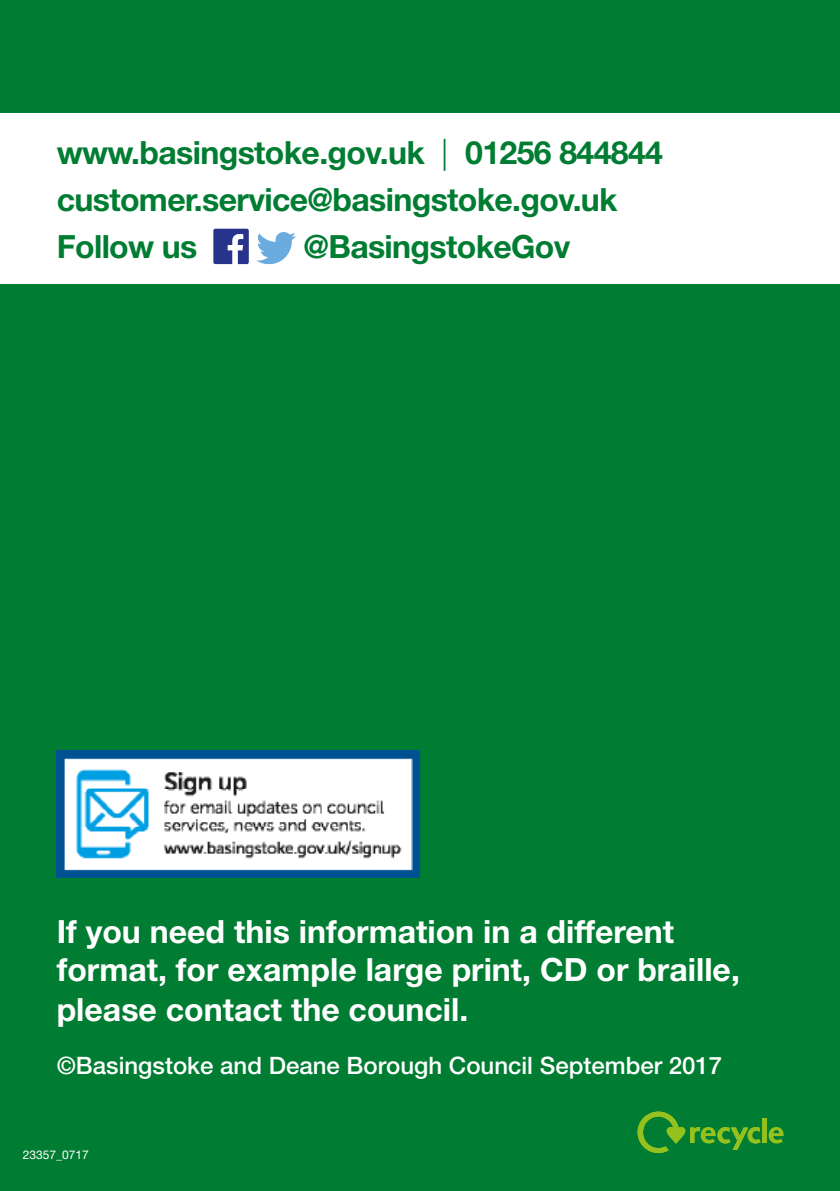
<style>
.page{position:relative;width:840px;height:1191px;background:#fff}
.page>*{position:absolute;margin:0;border:0;box-sizing:border-box;transform-origin:0 0}
.t1{font:700 32px/39.2px "Helvetica Neue LT";color:#fff}
.t2{font:700 32px/47.4px "Helvetica Neue LT";letter-spacing:-.02em;color:#007d32}
.t3{font:500 24px "Helvetica Neue LT";color:#fff}
.t4{font:12px "Helvetica Neue LT";color:#fff}
.s1{font-weight:300}
</style>
<div class="page">
<div style="left:0;top:0;width:839px;height:1191px;background:#007d32"></div>
<div style="left:0;top:113px;width:839px;height:170px;background:#fff"></div>
<svg style="left:213px;top:229px;width:36px;height:35px"></svg>
<svg style="left:256px;top:232px;width:39px;height:33px"></svg>
<div style="left:761px;top:1118px;width:5px;height:25px;background:#95c11f"></div>
<svg style="left:768px;top:1127px;width:15px;height:16px"></svg>
<svg style="left:637px;top:1111px;width:123px;height:42px"></svg>
<img style="left:57px;top:750px;width:363px;height:127px">
<p class="t2" style="left:57px;top:128px;width:607px">www.basingstoke.gov.uk <span class="s1">|</span> 01256 844844 customer.service@basingstoke.gov.uk<br>Follow us</p>
<p class="t2" style="left:303px;top:223px;width:268px">@BasingstokeGov</p>
<p class="t1" style="left:57px;top:911px;width:684px">If you need this information in a different format, for example large print, CD or braille, please contact the council.</p>
<p class="t3" style="left:57px;top:1050px;width:666px">©Basingstoke and Deane Borough Council September 2017</p>
<p class="t4" style="left:23px;top:1147px;width:68px">23357_0717</p>
</div>
